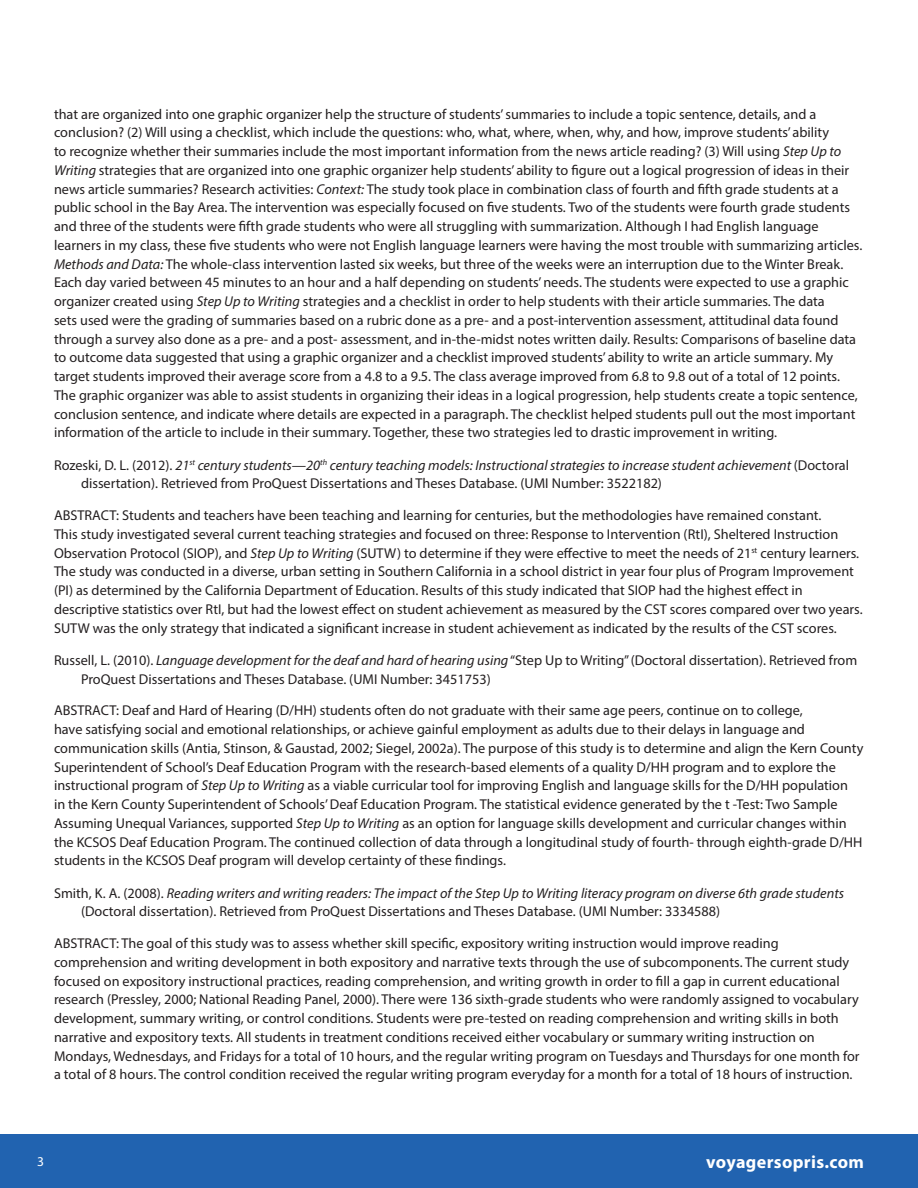
<style>
.page{position:relative;width:918px;height:1188px;background:#fff}
.page>*{position:absolute;margin:0;border:0;box-sizing:border-box;transform-origin:0 0}
.t1{font:700 18px "Myriad Pro";letter-spacing:.02em;color:#fff}
.Body{font:14.25px/18.8px "Myriad Pro";color:#231f20}
.references_in_body_m{font:14.25px/18.8px "Myriad Pro";color:#231f20}
.t2{font:13.5px "Myriad Pro";color:#fff}
.s1{font-style:italic}
</style>
<div class="page">
<div style="left:0;top:1134px;width:918px;height:54px;background:#2163b0"></div>
<p class="Body" style="left:54px;top:104px;width:810px">that are organized into one graphic organizer help the structure of students’ summaries to include a topic sentence, details, and a conclusion? (2) Will using a checklist, which include the questions: who, what, where, when, why, and how, improve students’ ability<br>to recognize whether their summaries include the most important information from the news article reading? (3) Will using <span class="s1">Step Up to Writing</span> strategies that are organized into one graphic organizer help students’ ability to figure out a logical progression of ideas in their news article summaries? Research activities: <span class="s1">Context:</span> The study took place in combination class of fourth and fifth grade students at a public school in the Bay Area. The intervention was especially focused on five students. Two of the students were fourth grade students and three of the students were fifth grade students who were all struggling with summarization. Although I had English language learners in my class, these five students who were not English language learners were having the most trouble with summarizing articles.<br><span class="s1">Methods and Data:</span> The whole-class intervention lasted six weeks, but three of the weeks were an interruption due to the Winter Break.<br>Each day varied between 45 minutes to an hour and a half depending on students’ needs. The students were expected to use a graphic organizer created using <span class="s1">Step Up to Writing</span> strategies and a checklist in order to help students with their article summaries. The data<br>sets used were the grading of summaries based on a rubric done as a pre- and a post-intervention assessment, attitudinal data found through a survey also done as a pre- and a post- assessment, and in-the-midst notes written daily. Results: Comparisons of baseline data to outcome data suggested that using a graphic organizer and a checklist improved students’ ability to write an article summary. My target students improved their average score from a 4.8 to a 9.5. The class average improved from 6.8 to 9.8 out of a total of 12 points.<br>The graphic organizer was able to assist students in organizing their ideas in a logical progression, help students create a topic sentence, conclusion sentence, and indicate where details are expected in a paragraph. The checklist helped students pull out the most important information of the article to include in their summary. Together, these two strategies led to drastic improvement in writing.</p>
<p class="references_in_body_m" style="left:81px;top:455px;width:770px;text-indent:-27px">Rozeski, D. L. (2012). <span class="s1">21</span><sup>st</sup> <span class="s1">century students—20</span><sup>th</sup> <span class="s1">century teaching models: Instructional strategies to increase student achievement</span> (Doctoral dissertation). Retrieved from ProQuest Dissertations and Theses Database. (UMI Number: 3522182)</p>
<p class="Body" style="left:54px;top:506px;width:810px">ABSTRACT: Students and teachers have been teaching and learning for centuries, but the methodologies have remained constant.<br>This study investigated several current teaching strategies and focused on three: Response to Intervention (RtI), Sheltered Instruction Observation Protocol (SIOP), and <span class="s1">Step Up to Writing</span> (SUTW) to determine if they were effective to meet the needs of 21<sup>st</sup> century learners.<br>The study was conducted in a diverse, urban setting in Southern California in a school district in year four plus of Program Improvement (PI) as determined by the California Department of Education. Results of this study indicated that SIOP had the highest effect in descriptive statistics over RtI, but had the lowest effect on student achievement as measured by the CST scores compared over two years.<br>SUTW was the only strategy that indicated a significant increase in student achievement as indicated by the results of the CST scores.</p>
<p class="references_in_body_m" style="left:81px;top:651px;width:778px;text-indent:-27px">Russell, L. (2010). <span class="s1">Language development for the deaf and hard of hearing using</span> “Step Up to Writing” (Doctoral dissertation). Retrieved from<br>ProQuest Dissertations and Theses Database. (UMI Number: 3451753)</p>
<p class="Body" style="left:54px;top:701px;width:811px">ABSTRACT: Deaf and Hard of Hearing (D/HH) students often do not graduate with their same age peers, continue on to college,<br>have satisfying social and emotional relationships, or achieve gainful employment as adults due to their delays in language and communication skills (Antia, Stinson, &amp; Gaustad, 2002; Siegel, 2002a). The purpose of this study is to determine and align the Kern County Superintendent of School’s Deaf Education Program with the research-based elements of a quality D/HH program and to explore the instructional program of <span class="s1">Step Up to Writing</span> as a viable curricular tool for improving English and language skills for the D/HH population<br>in the Kern County Superintendent of Schools’ Deaf Education Program. The statistical evidence generated by the t -Test: Two Sample Assuming Unequal Variances, supported <span class="s1">Step Up to Writing</span> as an option for language skills development and curricular changes within the KCSOS Deaf Education Program. The continued collection of data through a longitudinal study of fourth- through eighth-grade D/HH students in the KCSOS Deaf program will develop certainty of these findings.</p>
<p class="references_in_body_m" style="left:81px;top:883px;width:765px;text-indent:-27px">Smith, K. A. (2008). <span class="s1">Reading writers and writing readers: The impact of the Step Up to Writing literacy program on diverse 6th grade students </span>(Doctoral dissertation). Retrieved from ProQuest Dissertations and Theses Database. (UMI Number: 3334588)</p>
<p class="Body" style="left:54px;top:934px;width:807px">ABSTRACT: The goal of this study was to assess whether skill specific, expository writing instruction would improve reading comprehension and writing development in both expository and narrative texts through the use of subcomponents. The current study focused on expository instructional practices, reading comprehension, and writing growth in order to fill a gap in current educational research (Pressley, 2000; National Reading Panel, 2000). There were 136 sixth-grade students who were randomly assigned to vocabulary development, summary writing, or control conditions. Students were pre-tested on reading comprehension and writing skills in both narrative and expository texts. All students in treatment conditions received either vocabulary or summary writing instruction on Mondays, Wednesdays, and Fridays for a total of 10 hours, and the regular writing program on Tuesdays and Thursdays for one month for a total of 8 hours. The control condition received the regular writing program everyday for a month for a total of 18 hours of instruction.</p>
<p class="t2" style="left:37px;top:1153px;width:8px">3</p>
<p class="t1" style="left:706px;top:1150px;width:159px">voyagersopris.com</p>
</div>
